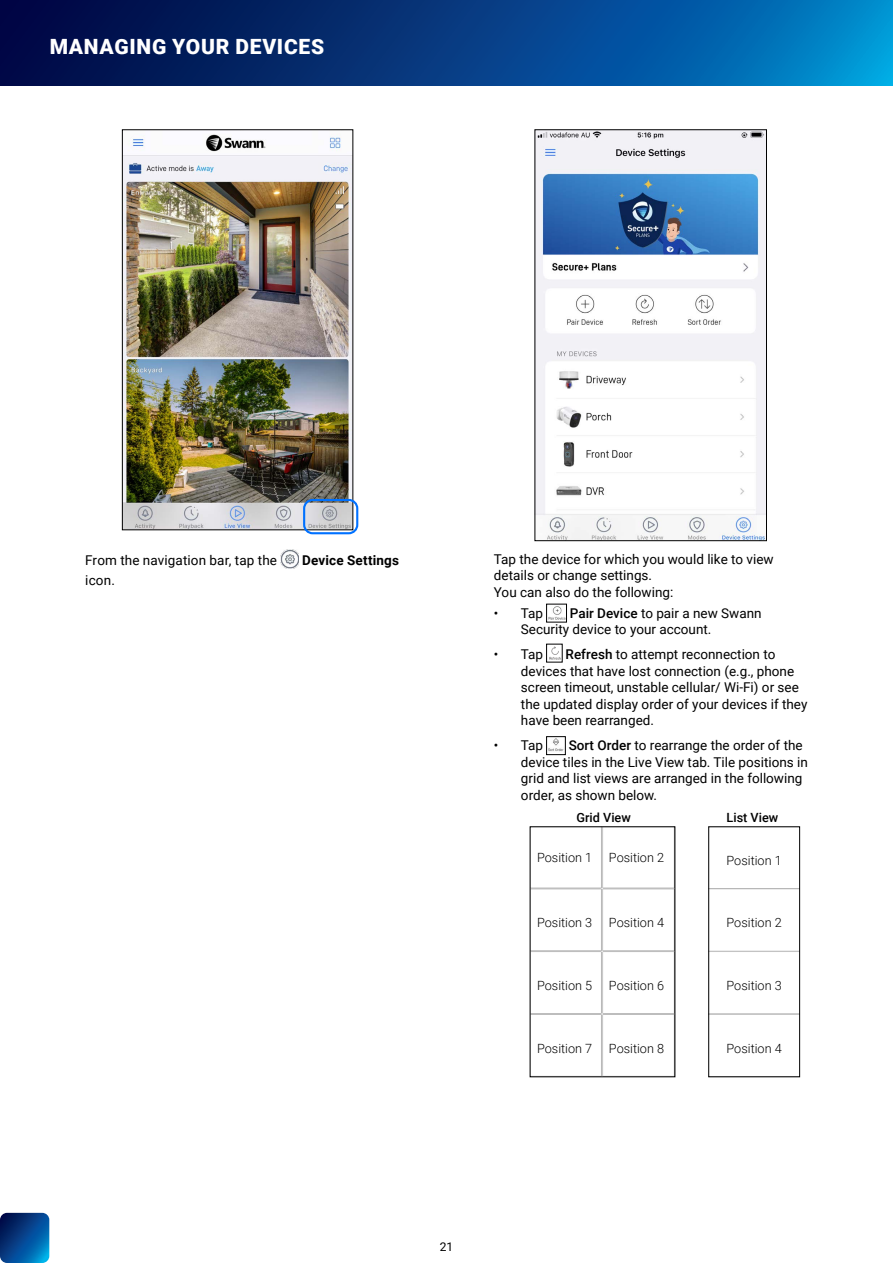
<style>
.page{position:relative;width:893px;height:1263px;background:#fff}
.page>*{position:absolute;margin:0;border:0;box-sizing:border-box;transform-origin:0 0}
.t1{font:900 21px "Roboto";letter-spacing:.035em;color:#fff}
.t2{font:13.5px/16.5px "Roboto";color:#000}
.t3{font:700 13.5px "Roboto";letter-spacing:.01em;color:#000}
.t4{font:300 12.75px "Roboto";color:#000}
.t5{font:500 12.75px "Roboto";color:#000}
.t6{font:12px "Roboto";color:#000}
.s1{font-weight:500}
</style>
<div class="page">
<svg style="left:0;top:1213px;width:49px;height:50px;background:#034a8f"></svg>
<svg style="left:0;top:0;width:893px;height:85px;background:#024084"></svg>
<img style="left:124px;top:134px;width:227px;height:394px">
<div style="left:122px;top:130px;width:231px;height:400px;border:1px solid #000"></div>
<img style="left:280px;top:550px;width:19px;height:18px">
<img style="left:548px;top:606px;width:17px;height:14px">
<div style="left:546px;top:604px;width:21px;height:18px;border:1px solid #000"></div>
<img style="left:549px;top:646px;width:11px;height:14px">
<div style="left:546px;top:644px;width:16px;height:18px;border:1px solid #000"></div>
<img style="left:548px;top:739px;width:15px;height:13px">
<div style="left:546px;top:737px;width:19px;height:18px;border:1px solid #000"></div>
<img style="left:537px;top:132px;width:228px;height:407px">
<div style="left:535px;top:130px;width:232px;height:411px;border:1px solid #000"></div>
<div style="left:303px;top:499px;width:55px;height:35px;border:2px solid #0071ff;border-radius:9px"></div>
<img style="left:532px;top:828px;width:141px;height:247px">
<div style="left:708px;top:826px;width:92px;height:251px;border:1px solid #000"></div>
<h1 class="t1" style="left:50px;top:31px;width:276px">MANAGING YOUR DEVICES</h1>
<p class="t2" style="left:85px;top:552px;width:193px">From the navigation bar, tap the</p>
<p class="t3" style="left:302px;top:551px;width:98px">Device Settings</p>
<p class="t2" style="left:85px;top:571px;width:31px">icon.</p>
<p class="t2" style="left:494px;top:550px;width:281px">Tap the device for which you would like to view details or change settings.<br>You can also do the following:</p>
<p class="t2" style="left:494px;top:604px;width:51px">• Tap</p>
<p class="t2" style="left:521px;top:604px;width:242px;text-indent:49px"><span class="s1">Pair Device</span> to pair a new Swann<br>Security device to your account.</p>
<p class="t2" style="left:494px;top:646px;width:51px">• Tap</p>
<p class="t2" style="left:521px;top:646px;width:288px;text-indent:45px"><span class="s1">Refresh</span> to attempt reconnection to devices that have lost connection (e.g., phone screen timeout, unstable cellular/ Wi-Fi) or see the updated display order of your devices if they have been rearranged.</p>
<p class="t2" style="left:494px;top:737px;width:51px">• Tap</p>
<p class="t2" style="left:521px;top:737px;width:288px;text-indent:48px"><span class="s1">Sort Order</span> to rearrange the order of the device tiles in the Live View tab. Tile positions in grid and list views are arranged in the following order, as shown below.</p>
<p class="t5" style="left:576px;top:808px;width:56px">Grid View</p>
<p class="t5" style="left:727px;top:808px;width:53px">List View</p>
<p class="t4" style="left:609px;top:848px;width:57px">Position 2</p>
<p class="t4" style="left:537px;top:848px;width:57px">Position 1</p>
<p class="t4" style="left:726px;top:851px;width:57px">Position 1</p>
<p class="t4" style="left:537px;top:913px;width:57px">Position 3</p>
<p class="t4" style="left:609px;top:913px;width:57px">Position 4</p>
<p class="t4" style="left:726px;top:913px;width:57px">Position 2</p>
<p class="t4" style="left:537px;top:976px;width:57px">Position 5</p>
<p class="t4" style="left:609px;top:976px;width:57px">Position 6</p>
<p class="t4" style="left:726px;top:976px;width:57px">Position 3</p>
<p class="t4" style="left:537px;top:1039px;width:57px">Position 7</p>
<p class="t4" style="left:609px;top:1039px;width:57px">Position 8</p>
<p class="t4" style="left:726px;top:1039px;width:57px">Position 4</p>
<p class="t6" style="left:440px;top:1238px;width:15px">21</p>
</div>
